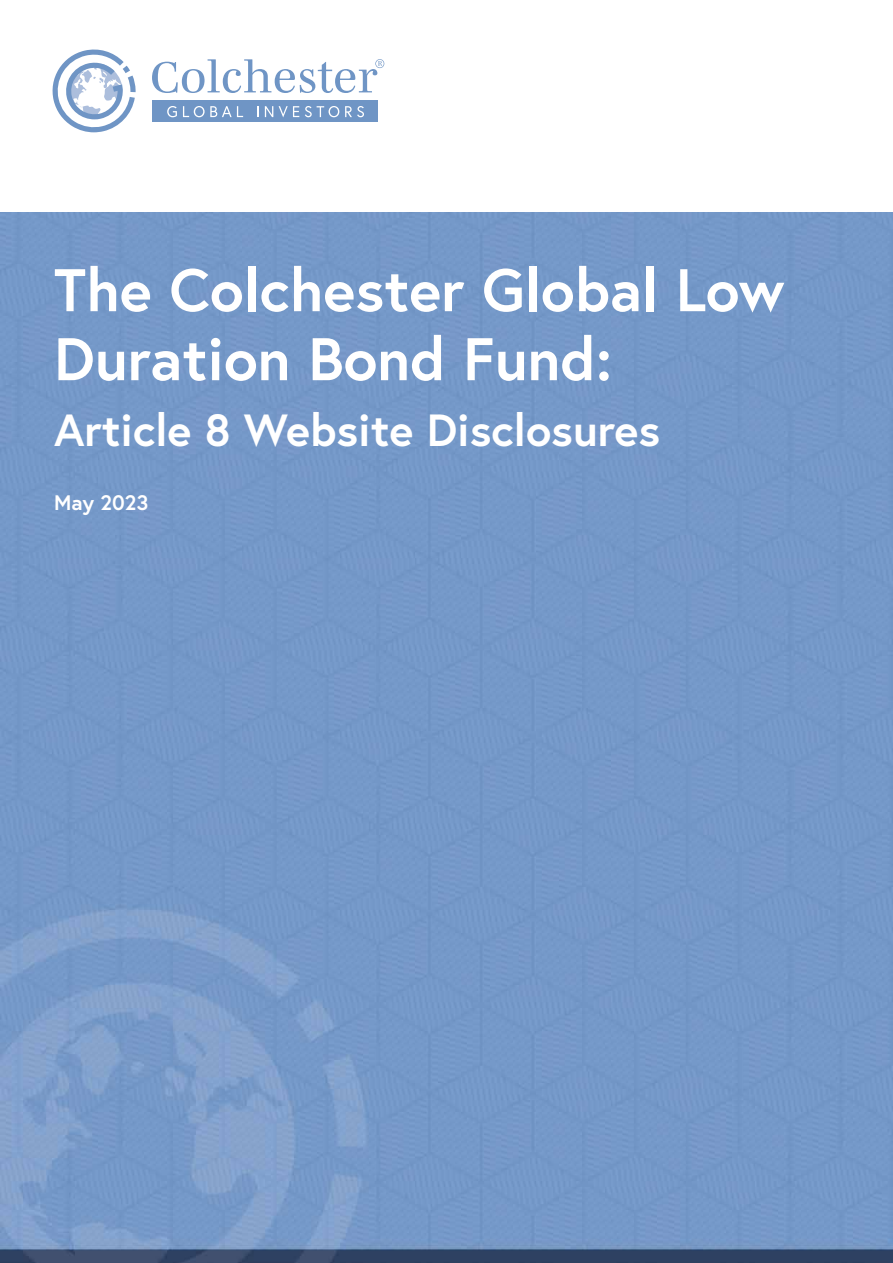
<style>
.page{position:relative;width:893px;height:1263px;background:#fff}
.page>*{position:absolute;margin:0;border:0;box-sizing:border-box;transform-origin:0 0}
.t1{font:700 60px/69px "Europa";color:#fff}
.t2{font:700 45px "Europa";color:#fff}
.t3{font:700 21px "Europa";color:#fff}
</style>
<div class="page">
<img style="left:0;top:213px;width:893px;height:1050px">
<div style="left:153px;top:101px;width:225px;height:21px;background:#6f95c5"></div>
<svg style="left:53px;top:50px;width:83px;height:82px"></svg>
<svg style="left:167px;top:106px;width:10px;height:11px"></svg>
<svg style="left:183px;top:106px;width:60px;height:11px"></svg>
<svg style="left:265px;top:106px;width:8px;height:11px"></svg>
<svg style="left:279px;top:106px;width:20px;height:11px"></svg>
<svg style="left:305px;top:106px;width:34px;height:11px"></svg>
<svg style="left:345px;top:106px;width:19px;height:11px"></svg>
<svg style="left:152px;top:59px;width:232px;height:34px"></svg>
<p class="t1" style="left:54px;top:254px;width:732px">The Colchester Global Low<br>Duration Bond Fund:</p>
<p class="t2" style="left:54px;top:400px;width:608px">Article 8 Website Disclosures</p>
<p class="t3" style="left:54px;top:488px;width:96px">May 2023</p>
</div>
